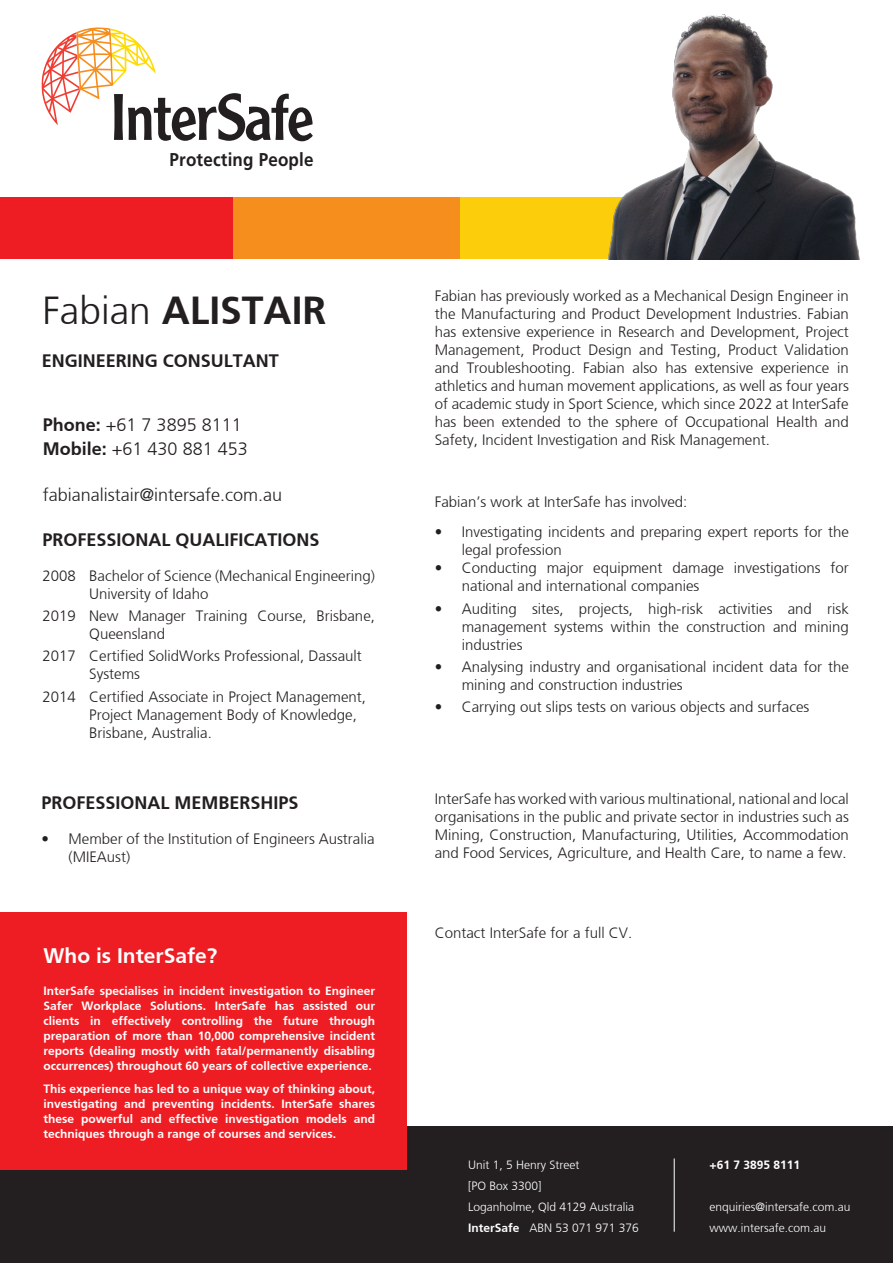
<style>
.page{position:relative;width:893px;height:1263px;background:#fff}
.page>*{position:absolute;margin:0;border:0;box-sizing:border-box;transform-origin:0 0}
.t1{font:700 39px "Frutiger";color:#231f20}
.t2{font:700 21px "Frutiger";color:#fff}
.t3{font:700 18.45px "Frutiger";letter-spacing:.01em;color:#231f20;scale:.92 1}
.t4{font:700 18px "Frutiger";color:#231f20}
.t5{font:300 18px "Frutiger";color:#231f20}
.t6{font:300 15px/18px "Frutiger";color:#231f20}
.t7{font:700 12px/15px "Frutiger";color:#fff;text-align:justify}
.t8{font:300 12px "Frutiger";color:#fff}
.s1{font-weight:300}
.s2{font-weight:700}
</style>
<div class="page">
<div style="left:0;top:1127px;width:893px;height:136px;background:#231f20"></div>
<div style="left:0;top:912px;width:407px;height:257px;background:#ee1d23"></div>
<div style="left:0;top:197px;width:234px;height:62px;background:#ee1d23"></div>
<div style="left:233px;top:197px;width:227px;height:62px;background:#f68e1e"></div>
<div style="left:460px;top:197px;width:223px;height:62px;background:#fccd0a"></div>
<svg style="left:42px;top:27px;width:271px;height:114px"></svg>
<hr style="left:674px;top:1158px;width:1px;height:74px;background:#fff">
<img style="left:607px;top:14px;width:253px;height:246px">
<p class="t3" style="left:170px;top:149px;width:158px">Protecting People</p>
<p class="t1" style="left:43px;top:287px;width:285px"><span class="s1">Fabian</span> ALISTAIR</p>
<p class="t4" style="left:42px;top:350px;width:239px">ENGINEERING CONSULTANT</p>
<p class="t5" style="left:43px;top:415px;width:200px"><span class="s2">Phone:</span> +61 7 3895 8111</p>
<p class="t5" style="left:43px;top:438px;width:206px"><span class="s2">Mobile:</span> +61 430 881 453</p>
<p class="t5" style="left:43px;top:485px;width:241px">fabianalistair@intersafe.com.au</p>
<p class="t4" style="left:43px;top:529px;width:279px">PROFESSIONAL QUALIFICATIONS</p>
<p class="t6" style="left:89px;top:567px;width:287px;text-indent:-47px">2008 Bachelor of Science (Mechanical Engineering)<br>University of Idaho</p>
<p class="t6" style="left:89px;top:607px;width:287px;text-indent:-47px">2019 New Manager Training Course, Brisbane,<br>Queensland</p>
<p class="t6" style="left:89px;top:647px;width:274px;text-indent:-47px">2017 Certified SolidWorks Professional, Dassault<br>Systems</p>
<p class="t6" style="left:89px;top:687px;width:278px;text-indent:-47px">2014 Certified Associate in Project Management,<br>Project Management Body of Knowledge,<br>Brisbane, Australia.</p>
<p class="t4" style="left:42px;top:792px;width:259px">PROFESSIONAL MEMBERSHIPS</p>
<p class="t6" style="left:69px;top:830px;width:308px;text-indent:-27px">• Member of the Institution of Engineers Australia (MIEAust)</p>
<p class="t2" style="left:44px;top:943px;width:175px">Who is InterSafe?</p>
<p class="t7" style="left:44px;top:983px;width:333px">InterSafe specialises in incident investigation to Engineer Safer Workplace Solutions. InterSafe has assisted our clients in effectively controlling the future through preparation of more than 10,000 comprehensive incident reports (dealing mostly with fatal/permanently disabling occurrences) throughout 60 years of collective experience.</p>
<p class="t7" style="left:44px;top:1081px;width:333px">This experience has led to a unique way of thinking about, investigating and preventing incidents. InterSafe shares these powerful and effective investigation models and techniques through a range of courses and services.</p>
<p class="t6" style="left:435px;top:287px;width:416px;text-align:justify">Fabian has previously worked as a Mechanical Design Engineer in the Manufacturing and Product Development Industries. Fabian has extensive experience in Research and Development, Project Management, Product Design and Testing, Product Validation and Troubleshooting. Fabian also has extensive experience in athletics and human movement applications, as well as four years of academic study in Sport Science, which since 2022 at InterSafe has been extended to the sphere of Occupational Health and Safety, Incident Investigation and Risk Management.</p>
<p class="t6" style="left:435px;top:492px;width:254px">Fabian’s work at InterSafe has involved:</p>
<p class="t6" style="left:462px;top:523px;width:388px;text-indent:-27px">• Investigating incidents and preparing expert reports for the legal profession</p>
<p class="t6" style="left:462px;top:559px;width:388px;text-indent:-27px">• Conducting major equipment damage investigations for national and international companies</p>
<p class="t6" style="left:462px;top:599px;width:389px;text-align:justify;text-indent:-27px">• Auditing sites, projects, high-risk activities and risk management systems within the construction and mining industries</p>
<p class="t6" style="left:462px;top:658px;width:389px;text-indent:-27px">• Analysing industry and organisational incident data for the mining and construction industries</p>
<p class="t6" style="left:435px;top:698px;width:376px">• Carrying out slips tests on various objects and surfaces</p>
<p class="t6" style="left:435px;top:790px;width:416px;text-align:justify">InterSafe has worked with various multinational, national and local organisations in the public and private sector in industries such as Mining, Construction, Manufacturing, Utilities, Accommodation and Food Services, Agriculture, and Health Care, to name a few.</p>
<p class="t6" style="left:435px;top:924px;width:199px">Contact InterSafe for a full CV.</p>
<p class="t8" style="left:468px;top:1158px;width:113px">Unit 1, 5 Henry Street</p>
<p class="t8" style="left:468px;top:1179px;width:75px">[PO Box 3300]</p>
<p class="t8" style="left:468px;top:1200px;width:168px">Loganholme, Qld 4129 Australia</p>
<p class="t8" style="left:468px;top:1221px;width:172px"><span class="s2">InterSafe</span> ABN 53 071 971 376</p>
<p class="t7" style="left:709px;top:1158px;width:92px">+61 7 3895 8111</p>
<p class="t8" style="left:709px;top:1200px;width:142px">enquiries@intersafe.com.au</p>
<p class="t8" style="left:709px;top:1221px;width:118px">www.intersafe.com.au</p>
</div>
